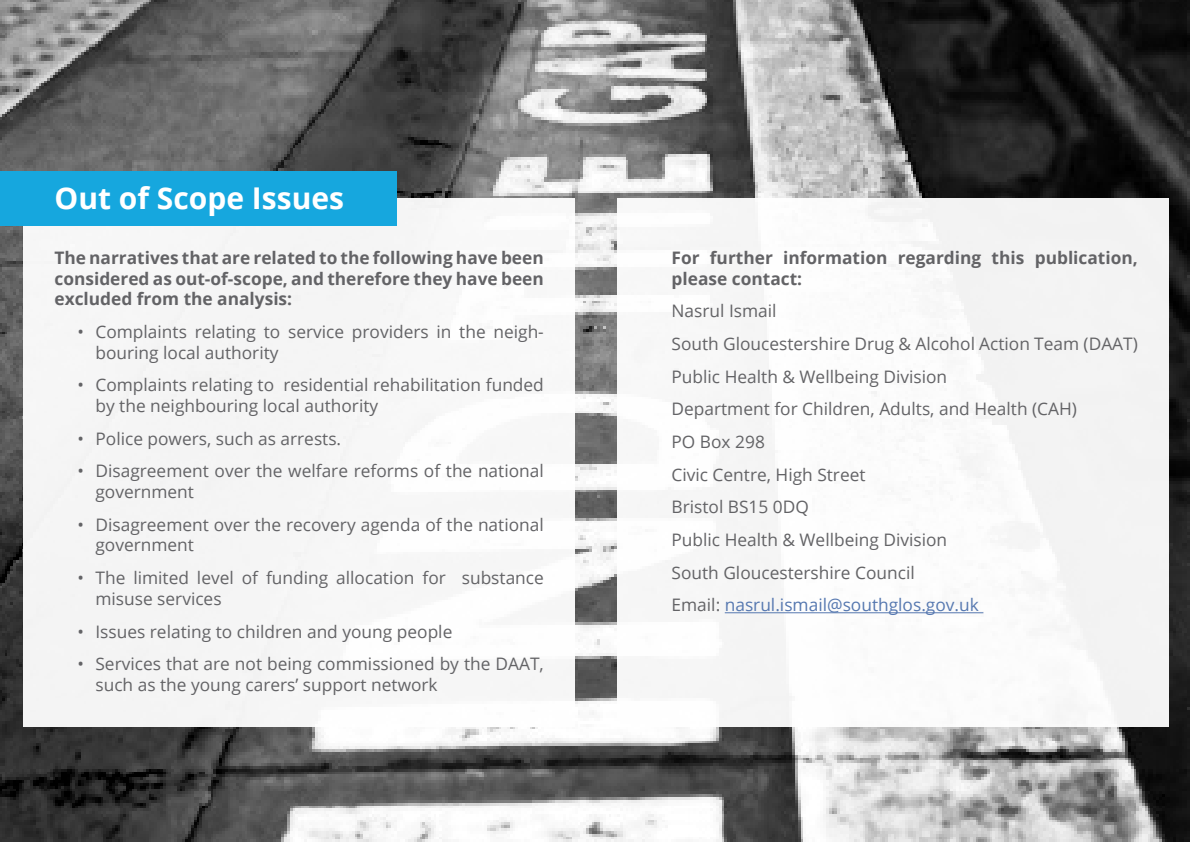
<style>
.page{position:relative;width:1191px;height:842px;background:#fff}
.page>*{position:absolute;margin:0;border:0;box-sizing:border-box;transform-origin:0 0}
.t1{font:700 30px "Open Sans";color:#fff}
.t2{font:17.2px/20.7px "Open Sans";color:#636366}
.t3{font:700 17.2px/20.7px "Open Sans";color:#636366;text-align:justify}
.t4{font:17.2px "Open Sans";color:#5678b0}
.s1{color:#636366}
</style>
<div class="page">
<div style="left:1113px;top:816px;width:78px;height:17px;background:#0f0f0f"></div>
<img style="left:0;top:0;width:1189px;height:842px">
<div style="left:23px;top:198px;width:552px;height:528px;background:#f6f6f6"></div>
<div style="left:617px;top:198px;width:552px;height:528px;background:#f8f8f8"></div>
<hr style="left:725px;top:612px;width:258px;height:1px;background:#5678b0">
<div style="left:0;top:171px;width:396px;height:54px;background:#16a7de"></div>
<p class="t1" style="left:54px;top:177px;width:291px">Out of Scope Issues</p>
<p class="t3" style="left:54px;top:247px;width:491px">The narratives that are related to the following have been considered as out-of-scope, and therefore they have been excluded from the analysis:</p>
<p class="t2" style="left:95px;top:321px;width:450px;text-indent:-18px">• Complaints relating to service providers in the neigh&shy;bouring local authority</p>
<p class="t2" style="left:95px;top:374px;width:450px;text-indent:-18px">• Complaints relating to residential rehabilitation funded by the neighbouring local authority</p>
<p class="t2" style="left:77px;top:428px;width:265px">• Police powers, such as arrests.</p>
<p class="t2" style="left:95px;top:460px;width:450px;text-indent:-18px">• Disagreement over the welfare reforms of the national government</p>
<p class="t2" style="left:95px;top:514px;width:450px;text-indent:-18px">• Disagreement over the recovery agenda of the national government</p>
<p class="t2" style="left:95px;top:567px;width:450px;text-indent:-18px">• The limited level of funding allocation for substance misuse services</p>
<p class="t2" style="left:77px;top:620px;width:376px">• Issues relating to children and young people</p>
<p class="t2" style="left:95px;top:653px;width:450px;text-indent:-18px">• Services that are not being commissioned by the DAAT, such as the young carers’ support network</p>
<p class="t3" style="left:671px;top:247px;width:468px">For further information regarding this publication, please contact:</p>
<p class="t2" style="left:671px;top:300px;width:107px">Nasrul Ismail</p>
<p class="t2" style="left:671px;top:333px;width:468px">South Gloucestershire Drug &amp; Alcohol Action Team (DAAT)</p>
<p class="t2" style="left:671px;top:366px;width:277px">Public Health &amp; Wellbeing Division</p>
<p class="t2" style="left:671px;top:398px;width:407px">Department for Children, Adults, and Health (CAH)</p>
<p class="t2" style="left:671px;top:431px;width:95px">PO Box 298</p>
<p class="t2" style="left:671px;top:464px;width:195px">Civic Centre, High Street</p>
<p class="t2" style="left:671px;top:496px;width:139px">Bristol BS15 0DQ</p>
<p class="t2" style="left:671px;top:529px;width:277px">Public Health &amp; Wellbeing Division</p>
<p class="t2" style="left:671px;top:562px;width:245px">South Gloucestershire Council</p>
<p class="t4" style="left:671px;top:593px;width:309px"><span class="s1">Email:</span> nasrul.ismail@southglos.gov.uk</p>
</div>
